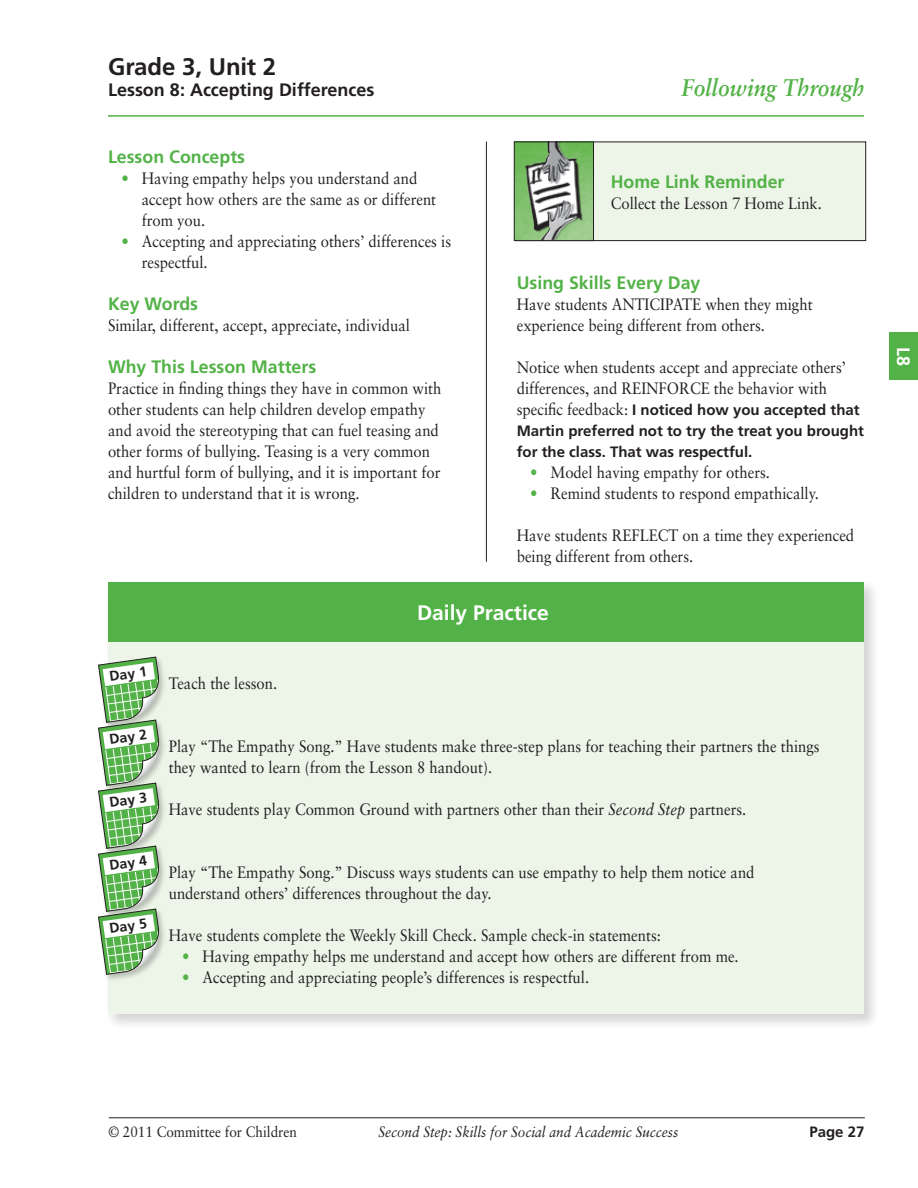
<style>
.page{position:relative;width:918px;height:1188px;background:#fff}
.page>*{position:absolute;margin:0;border:0;box-sizing:border-box;transform-origin:0 0}
.t1{font:italic 700 24px "Sabon";color:#53b247;scale:.9 1}
.t2{font:700 24px "Frutiger";letter-spacing:-.005em;color:#231f20}
.t3{font:700 21px "Frutiger";color:#fff}
.t4{font:700 18px "Frutiger";color:#53b247}
.t5{font:700 18px "Frutiger";color:#231f20}
.t6{font:700 18px "Frutiger";color:#fff}
.t7{font:16.5px/21px "Sabon";color:#231f20;scale:.9 1}
.t8{font:700 15px/21px "Frutiger";color:#231f20}
.t9{font:italic 15px "Sabon";color:#231f20;scale:.9 1}
.t10{font:15px "Sabon";color:#231f20;scale:.9 1}
.t11{font:700 14.1px "Frutiger";color:#231f20}
.s1{color:#53b247}
.s2{font-family:"Sabon";font-weight:400;font-size:16.5px}
.s3{font-style:italic}
</style>
<div class="page">
<hr style="left:108px;top:115px;width:756px;height:2px;background:#53b247">
<hr style="left:109px;top:1117px;width:756px;height:1px;background:#231f20">
<div style="left:890px;top:333px;width:28px;height:47px;background:#53b247"></div>
<hr style="left:486px;top:142px;width:1px;height:420px;background:#231f20">
<div style="left:96px;top:579px;width:784px;height:451px;background:#231f20;opacity:.2"></div>
<div style="left:108px;top:582px;width:756px;height:432px;background:#ecf5e8"></div>
<div style="left:97px;top:656px;width:69px;height:74px;background:#231f20;opacity:.25"></div>
<div style="left:97px;top:719px;width:69px;height:74px;background:#231f20;opacity:.25"></div>
<div style="left:97px;top:782px;width:69px;height:74px;background:#231f20;opacity:.25"></div>
<div style="left:97px;top:845px;width:69px;height:74px;background:#231f20;opacity:.25"></div>
<div style="left:97px;top:908px;width:69px;height:74px;background:#231f20;opacity:.25"></div>
<svg style="left:98px;top:657px;width:63px;height:318px"></svg>
<div style="left:108px;top:582px;width:756px;height:60px;background:#53b247"></div>
<div style="left:516px;top:142px;width:350px;height:99px;background:#ecf5e8"></div>
<div style="left:516px;top:142px;width:350px;height:99px;border:1px solid #231f20"></div>
<img style="left:516px;top:144px;width:76px;height:95px">
<div style="left:514px;top:142px;width:80px;height:99px;border:1px solid #231f20"></div>
<h1 class="t2" style="left:108px;top:53px;width:170px">Grade 3, Unit 2</h1>
<p class="t5" style="left:108px;top:79px;width:268px">Lesson 8: Accepting Differences</p>
<p class="t4" style="left:108px;top:146px;width:139px">Lesson Concepts</p>
<p class="t7" style="left:142px;top:167px;width:329px;text-indent:-20px"><span class="s1">•</span> Having empathy helps you understand and accept how others are the same as or different from you.</p>
<p class="t7" style="left:142px;top:230px;width:345px;text-indent:-20px"><span class="s1">•</span> Accepting and appreciating others’ differences is respectful.</p>
<p class="t4" style="left:108px;top:293px;width:92px">Key Words</p>
<p class="t7" style="left:108px;top:314px;width:337px">Similar, different, accept, appreciate, individual</p>
<p class="t4" style="left:108px;top:356px;width:210px">Why This Lesson Matters</p>
<p class="t7" style="left:108px;top:377px;width:372px">Practice in finding things they have in common with other students can help children develop empathy and avoid the stereotyping that can fuel teasing and other forms of bullying. Teasing is a very common and hurtful form of bullying, and it is important for children to understand that it is wrong.</p>
<h1 class="t1" style="left:682px;top:73px;width:205px">Following Through</h1>
<p class="t4" style="left:611px;top:171px;width:175px">Home Link Reminder</p>
<p class="t7" style="left:611px;top:192px;width:236px">Collect the Lesson 7 Home Link.</p>
<p class="t4" style="left:517px;top:272px;width:185px">Using Skills Every Day</p>
<p class="t7" style="left:517px;top:293px;width:330px">Have students ANTICIPATE when they might experience being different from others.</p>
<p class="t7" style="left:517px;top:356px;width:367px">Notice when students accept and appreciate others’ differences, and REINFORCE the behavior with</p>
<p class="t8" style="left:517px;top:399px;width:349px"><span class="s2">specific feedback:</span> I noticed how you accepted that<br>Martin preferred not to try the treat you brought for the class. That was respectful.</p>
<p class="t7" style="left:530px;top:461px;width:268px"><span class="s1">•</span> Model having empathy for others.</p>
<p class="t7" style="left:530px;top:482px;width:322px"><span class="s1">•</span> Remind students to respond empathically.</p>
<p class="t7" style="left:517px;top:524px;width:376px">Have students REFLECT on a time they experienced being different from others.</p>
<p class="t11" style="left:108px;top:668px;width:39px;rotate:-8deg">Day 1</p>
<p class="t11" style="left:108px;top:731px;width:39px;rotate:-8deg">Day 2</p>
<p class="t11" style="left:108px;top:794px;width:39px;rotate:-8deg">Day 3</p>
<p class="t11" style="left:108px;top:857px;width:39px;rotate:-8deg">Day 4</p>
<p class="t11" style="left:108px;top:920px;width:39px;rotate:-8deg">Day 5</p>
<p class="t7" style="left:169px;top:672px;width:122px">Teach the lesson.</p>
<p class="t3" style="left:417px;top:601px;width:133px">Daily Practice</p>
<p class="t7" style="left:169px;top:735px;width:725px">Play “The Empathy Song.” Have students make three-step plans for teaching their partners the things they wanted to learn (from the Lesson 8 handout).</p>
<p class="t7" style="left:169px;top:798px;width:643px">Have students play Common Ground with partners other than their <span class="s3">Second Step</span> partners.</p>
<p class="t7" style="left:169px;top:861px;width:652px">Play “The Empathy Song.” Discuss ways students can use empathy to help them notice and understand others’ differences throughout the day.</p>
<p class="t7" style="left:169px;top:924px;width:548px">Have students complete the Weekly Skill Check. Sample check-in statements:</p>
<p class="t7" style="left:182px;top:945px;width:620px"><span class="s1">•</span> Having empathy helps me understand and accept how others are different from me.</p>
<p class="t7" style="left:182px;top:966px;width:454px"><span class="s1">•</span> Accepting and appreciating people’s differences is respectful.</p>
<p class="t6" style="left:914px;top:347px;width:21px;rotate:90deg">L8</p>
<p class="t10" style="left:108px;top:1123px;width:211px">© 2011 Committee for Children</p>
<p class="t9" style="left:378px;top:1123px;width:335px">Second Step: Skills for Social and Academic Success</p>
<p class="t8" style="left:809px;top:1121px;width:57px">Page 27</p>
</div>
